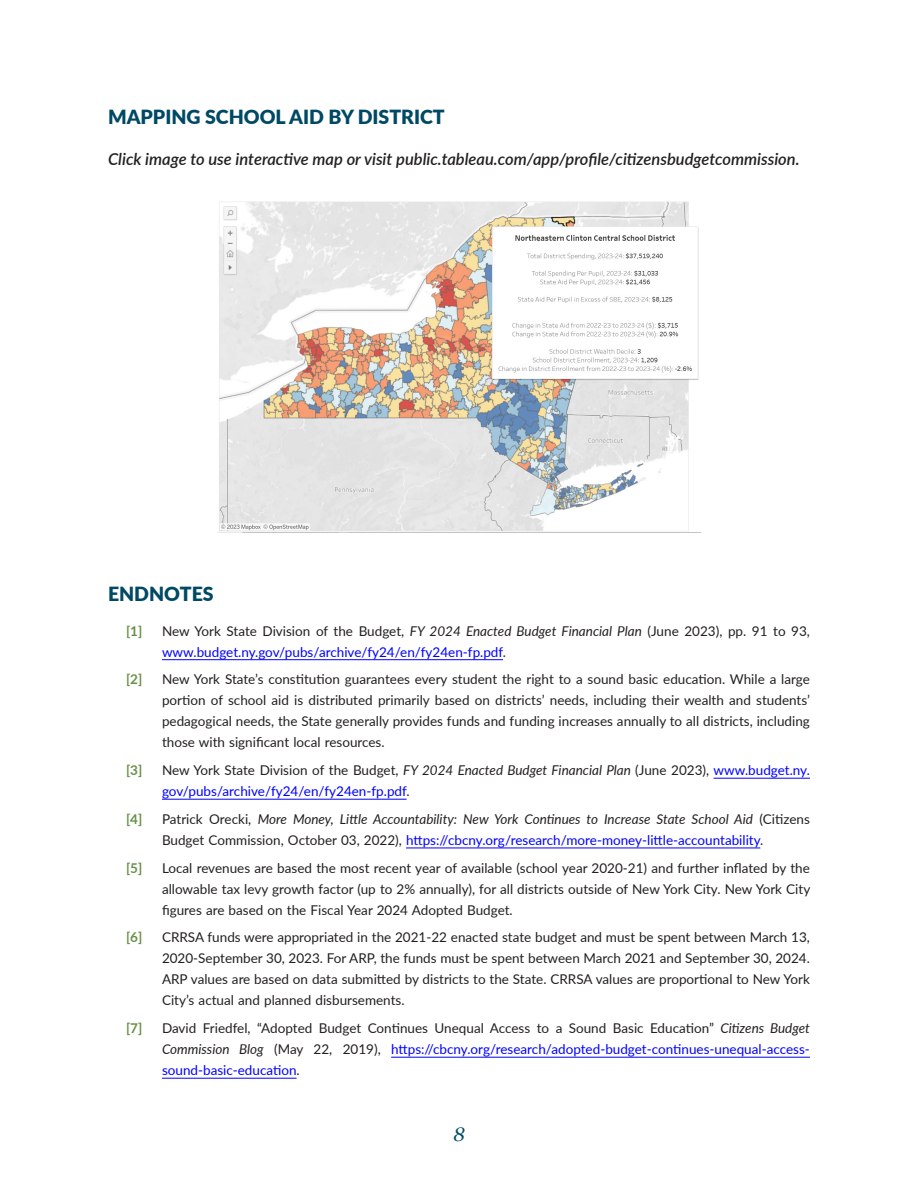
<style>
.page{position:relative;width:918px;height:1188px;background:#fff}
.page>*{position:absolute;margin:0;border:0;box-sizing:border-box;transform-origin:0 0}
.Heading_2{font:900 19.5px "Lato";color:#004964}
.t1{font:italic 19.5px "Georgia";color:#004b66}
.Heading_4{font:italic 600 16.5px "Lato";color:#231f20}
.t2{font:13.5px/21px "Lato";color:#231f20;text-align:justify}
.t3{font:13.5px/21px "Lato";color:#00f}
.t4{font:italic 13.5px/21px "Lato";color:#231f20}
.t5{font:700 13.5px "Lato";color:#669046}
.s1{font-style:italic}
.s2{color:#00f}
.s3{color:#231f20}
.s4{font-style:italic;color:#231f20}
.s5{font-style:normal}
.s6{font-style:normal;color:#00f}
</style>
<div class="page">
<img style="left:217px;top:201px;width:484px;height:332px">
<hr style="left:162px;top:659px;width:341px;height:1px;background:#00f">
<hr style="left:714px;top:778px;width:96px;height:1px;background:#00f">
<hr style="left:162px;top:799px;width:245px;height:1px;background:#00f">
<hr style="left:406px;top:848px;width:354px;height:1px;background:#00f">
<hr style="left:391px;top:1057px;width:419px;height:1px;background:#00f">
<hr style="left:162px;top:1078px;width:135px;height:1px;background:#00f">
<p class="Heading_2" style="left:108px;top:102px;width:338px">MAPPING SCHOOL AID BY DISTRICT</p>
<p class="Heading_4" style="left:108px;top:147px;width:693px">Click image to use interactive map or visit public.tableau.com/app/profile/citizensbudgetcommission.</p>
<p class="Heading_2" style="left:108px;top:579px;width:107px">ENDNOTES</p>
<p class="t5" style="left:126px;top:621px;width:18px">[1]</p>
<p class="t2" style="left:162px;top:620px;width:649px">New York State Division of the Budget, <span class="s1">FY 2024 Enacted Budget Financial Plan</span> (June 2023), pp. 91 to 93, <span class="s2">www.budget.ny.gov/pubs/archive/fy24/en/fy24en-fp.pdf</span>.</p>
<p class="t5" style="left:126px;top:669px;width:18px">[2]</p>
<p class="t2" style="left:162px;top:668px;width:650px">New York State’s constitution guarantees every student the right to a sound basic education. While a large portion of school aid is distributed primarily based on districts’ needs, including their wealth and students’ pedagogical needs, the State generally provides funds and funding increases annually to all districts, including those with significant local resources.</p>
<p class="t5" style="left:126px;top:760px;width:18px">[3]</p>
<p class="t3" style="left:162px;top:759px;width:649px"><span class="s3">New York State Division of the Budget,</span> <span class="s4">FY 2024 Enacted Budget Financial Plan</span> <span class="s3">(June 2023),</span> www.budget.ny. gov/pubs/archive/fy24/en/fy24en-fp.pdf<span class="s3">.</span></p>
<p class="t5" style="left:126px;top:809px;width:18px">[4]</p>
<p class="t4" style="left:162px;top:808px;width:650px"><span class="s5">Patrick Orecki,</span> More Money, Little Accountability: New York Continues to Increase State School Aid <span class="s5">(Citizens<br>Budget Commission, October 03, 2022),</span> <span class="s6">https://cbcny.org/research/more-money-little-accountability</span><span class="s5">.</span></p>
<p class="t5" style="left:126px;top:858px;width:18px">[5]</p>
<p class="t2" style="left:162px;top:857px;width:650px">Local revenues are based the most recent year of available (school year 2020-21) and further inflated by the allowable tax levy growth factor (up to 2% annually), for all districts outside of New York City. New York City figures are based on the Fiscal Year 2024 Adopted Budget.</p>
<p class="t5" style="left:126px;top:927px;width:18px">[6]</p>
<p class="t2" style="left:162px;top:926px;width:649px">CRRSA funds were appropriated in the 2021-22 enacted state budget and must be spent between March 13, 2020-September 30, 2023. For ARP, the funds must be spent between March 2021 and September 30, 2024.<br>ARP values are based on data submitted by districts to the State. CRRSA values are proportional to New York City’s actual and planned disbursements.</p>
<p class="t5" style="left:126px;top:1018px;width:18px">[7]</p>
<p class="t3" style="left:162px;top:1017px;width:649px;text-align:justify"><span class="s3">David Friedfel, “Adopted Budget Continues Unequal Access to a Sound Basic Education”</span> <span class="s4">Citizens Budget Commission Blog</span> <span class="s3">(May 22, 2019),</span> https://cbcny.org/research/adopted-budget-continues-unequal-access&shy;sound-basic-education<span class="s3">.</span></p>
<h1 class="t1" style="left:453px;top:1122px;width:13px">8</h1>
</div>
